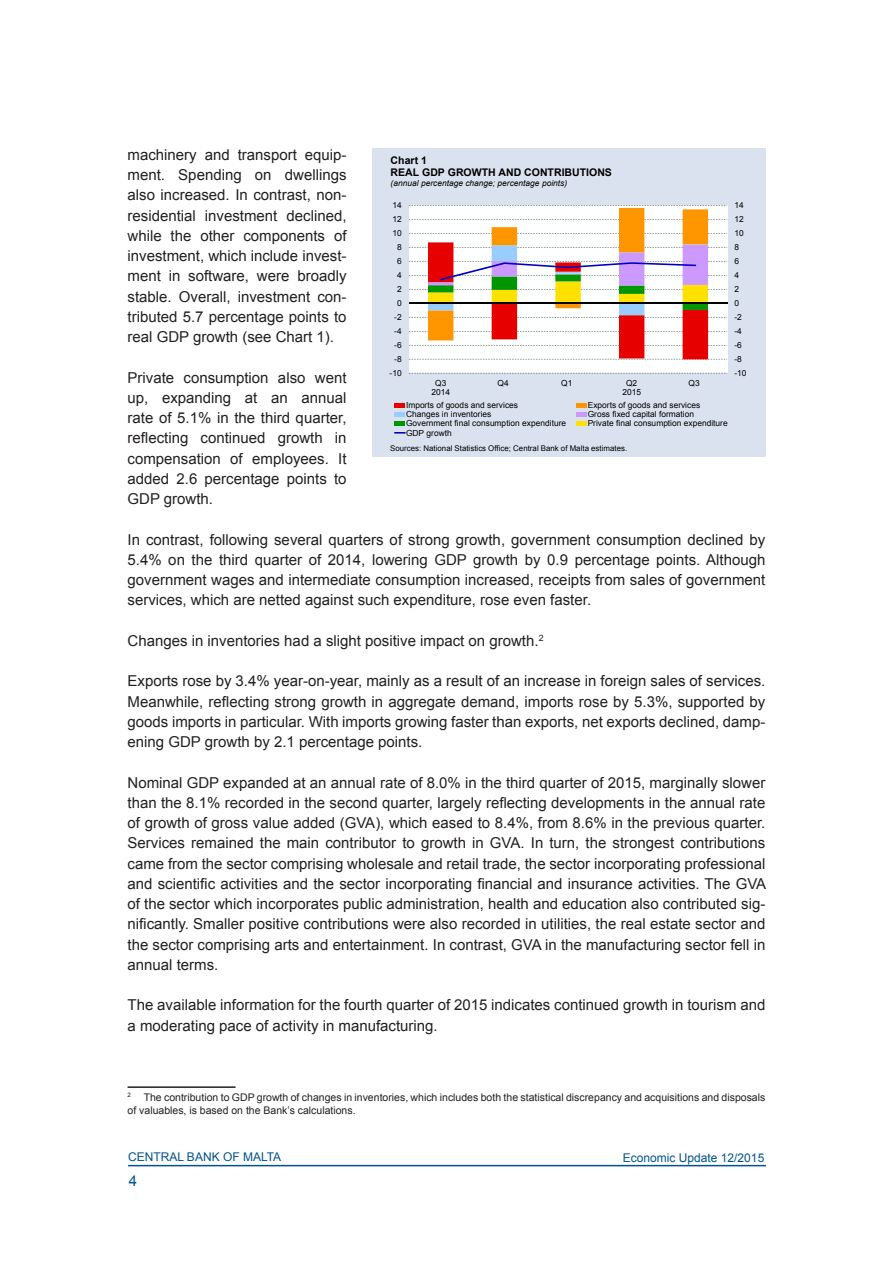
<style>
.page{position:relative;width:893px;height:1263px;background:#fff}
.page>*{position:absolute;margin:0;border:0;box-sizing:border-box;transform-origin:0 0}
.QR_Normal_Text{font:15px/20.2px "Arial";color:#231f20;text-align:justify}
.t1{font:15px "Arial";color:#00538d}
.t2{font:12px "Arial";color:#00538d}
.QR_Footnote{font:10.5px/13.5px "Arial";color:#231f20}
.t3{font:700 10.5px/12.1px "Arial";color:#000}
.t4{font:8.4px/9.6px "Arial";color:#000;text-align:center}
.t5{font:italic 8.4px "Arial";color:#000}
.t6{font:7.8px "Arial";letter-spacing:.005em;color:#000}
</style>
<div class="page">
<hr style="left:128px;top:1165px;width:638px;height:1px;background:#00538d">
<hr style="left:128px;top:1086px;width:108px;height:2px;background:#231f20">
<div style="left:372px;top:149px;width:393px;height:308px;background:#dbe2ef"></div>
<svg style="left:409px;top:206px;width:318px;height:167px;background:#f9fafa"></svg>
<hr style="left:409px;top:303px;width:318px;height:1px;background:#000">
<svg style="left:428px;top:208px;width:280px;height:151px;background:#e9cebe"></svg>
<div style="left:395px;top:403px;width:10px;height:5px;background:#e60000"></div>
<div style="left:577px;top:403px;width:10px;height:5px;background:#ff9600"></div>
<div style="left:395px;top:412px;width:10px;height:5px;background:#99cdff"></div>
<div style="left:577px;top:412px;width:10px;height:5px;background:#c9f"></div>
<hr style="left:395px;top:422px;width:10px;height:4px;background:#009600">
<hr style="left:577px;top:422px;width:10px;height:4px;background:#ffe100">
<svg style="left:394px;top:432px;width:12px;height:2px"></svg>
<p class="QR_Normal_Text" style="left:128px;top:145px;width:220px">machinery and transport equip&shy;ment. Spending on dwellings also increased. In contrast, non&shy;residential investment declined, while the other components of investment, which include invest&shy;ment in software, were broadly stable. Overall, investment con&shy;tributed 5.7 percentage points to real GDP growth (see Chart 1).</p>
<p class="QR_Normal_Text" style="left:128px;top:367px;width:220px">Private consumption also went up, expanding at an annual rate of 5.1% in the third quarter, reflecting continued growth in compensation of employees. It added 2.6 percentage points to GDP growth.</p>
<p class="QR_Normal_Text" style="left:128px;top:529px;width:639px">In contrast, following several quarters of strong growth, government consumption declined by 5.4% on the third quarter of 2014, lowering GDP growth by 0.9 percentage points. Although government wages and intermediate consumption increased, receipts from sales of government services, which are netted against such expenditure, rose even faster.</p>
<p class="QR_Normal_Text" style="left:128px;top:631px;width:417px">Changes in inventories had a slight positive impact on growth.<sup>2</sup></p>
<p class="QR_Normal_Text" style="left:128px;top:671px;width:639px">Exports rose by 3.4% year-on-year, mainly as a result of an increase in foreign sales of services.<br>Meanwhile, reflecting strong growth in aggregate demand, imports rose by 5.3%, supported by goods imports in particular. With imports growing faster than exports, net exports declined, damp&shy;ening GDP growth by 2.1 percentage points.</p>
<p class="QR_Normal_Text" style="left:128px;top:772px;width:640px">Nominal GDP expanded at an annual rate of 8.0% in the third quarter of 2015, marginally slower than the 8.1% recorded in the second quarter, largely reflecting developments in the annual rate of growth of gross value added (GVA), which eased to 8.4%, from 8.6% in the previous quarter.<br>Services remained the main contributor to growth in GVA. In turn, the strongest contributions came from the sector comprising wholesale and retail trade, the sector incorporating professional and scientific activities and the sector incorporating financial and insurance activities. The GVA of the sector which incorporates public administration, health and education also contributed sig&shy;nificantly. Smaller positive contributions were also recorded in utilities, the real estate sector and the sector comprising arts and entertainment. In contrast, GVA in the manufacturing sector fell in annual terms.</p>
<p class="QR_Normal_Text" style="left:128px;top:995px;width:639px">The available information for the fourth quarter of 2015 indicates continued growth in tourism and a moderating pace of activity in manufacturing.</p>
<p class="t3" style="left:391px;top:155px;width:223px">Chart 1<br>REAL GDP GROWTH AND CONTRIBUTIONS</p>
<p class="t5" style="left:391px;top:178px;width:178px">(annual percentage change; percentage points)</p>
<p class="t4" style="left:392px;top:201px;width:11px">14</p>
<p class="t4" style="left:734px;top:201px;width:11px">14</p>
<p class="t4" style="left:392px;top:215px;width:11px">12</p>
<p class="t4" style="left:734px;top:215px;width:11px">12</p>
<p class="t4" style="left:392px;top:229px;width:11px">10</p>
<p class="t4" style="left:734px;top:229px;width:11px">10</p>
<p class="t4" style="left:397px;top:243px;width:6px">8</p>
<p class="t4" style="left:734px;top:243px;width:6px">8</p>
<p class="t4" style="left:397px;top:257px;width:6px">6</p>
<p class="t4" style="left:734px;top:257px;width:6px">6</p>
<p class="t4" style="left:397px;top:270px;width:6px">4</p>
<p class="t4" style="left:734px;top:271px;width:6px">4</p>
<p class="t4" style="left:397px;top:284px;width:6px">2</p>
<p class="t4" style="left:734px;top:284px;width:6px">2</p>
<p class="t4" style="left:397px;top:298px;width:6px">0</p>
<p class="t4" style="left:734px;top:298px;width:6px">0</p>
<p class="t4" style="left:394px;top:312px;width:9px">-2</p>
<p class="t4" style="left:734px;top:312px;width:9px">-2</p>
<p class="t4" style="left:394px;top:326px;width:9px">-4</p>
<p class="t4" style="left:734px;top:326px;width:9px">-4</p>
<p class="t4" style="left:394px;top:340px;width:9px">-6</p>
<p class="t4" style="left:734px;top:340px;width:9px">-6</p>
<p class="t4" style="left:394px;top:354px;width:9px">-8</p>
<p class="t4" style="left:734px;top:354px;width:9px">-8</p>
<p class="t4" style="left:390px;top:368px;width:14px">-10</p>
<p class="t4" style="left:734px;top:368px;width:14px">-10</p>
<p class="t4" style="left:431px;top:378px;width:20px">Q3<br>2014</p>
<p class="t4" style="left:498px;top:378px;width:13px">Q4</p>
<p class="t4" style="left:561px;top:378px;width:13px">Q1</p>
<p class="t4" style="left:622px;top:378px;width:20px">Q2<br>2015</p>
<p class="t4" style="left:689px;top:378px;width:13px">Q3</p>
<p class="t4" style="left:406px;top:401px;width:114px">Imports of goods and services</p>
<p class="t4" style="left:588px;top:401px;width:114px">Exports of goods and services</p>
<p class="t4" style="left:406px;top:410px;width:87px">Changes in inventories</p>
<p class="t4" style="left:588px;top:410px;width:108px">Gross fixed capital formation</p>
<p class="t4" style="left:406px;top:419px;width:162px">Government final consumption expenditure</p>
<p class="t4" style="left:588px;top:419px;width:141px">Private final consumption expenditure</p>
<p class="t4" style="left:406px;top:428px;width:47px">GDP growth</p>
<p class="t6" style="left:390px;top:443px;width:238px">Sources: National Statistics Office; Central Bank of Malta estimates.</p>
<p class="QR_Footnote" style="left:128px;top:1090px;width:639px"><sup>2</sup> The contribution to GDP growth of changes in inventories, which includes both the statistical discrepancy and acquisitions and disposals of valuables, is based on the Bank’s calculations.</p>
<p class="t2" style="left:128px;top:1149px;width:155px">CENTRAL BANK OF MALTA</p>
<p class="t2" style="left:623px;top:1150px;width:143px">Economic Update 12/2015</p>
<p class="t1" style="left:129px;top:1171px;width:10px">4</p>
</div>
